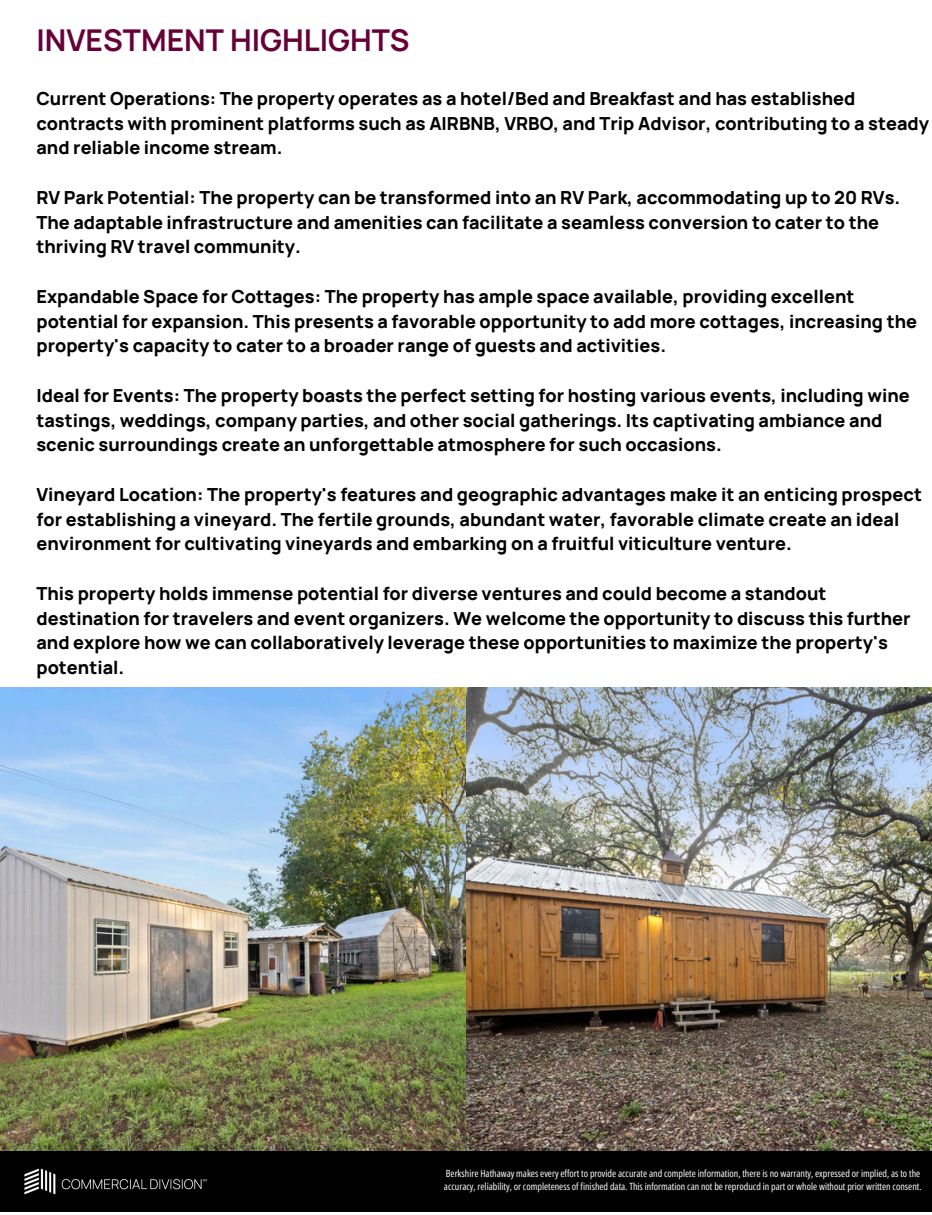
<style>
.page{position:relative;width:932px;height:1215px;background:#fff}
.page>*{position:absolute;margin:0;border:0;box-sizing:border-box;transform-origin:0 0}
.t1{font:700 30px "Manrope";color:#670038}
.t2{font:800 18px/24.8px "Manrope";color:#000}
.t3{font:9.9px "Open Sans Condensed";color:#fff}
</style>
<div class="page">
<div style="left:0;top:1150px;width:932px;height:62px;background:#000"></div>
<img style="left:5px;top:1150px;width:215px;height:45px">
<img style="left:0;top:688px;width:932px;height:462px">
<p class="t1" style="left:36px;top:19px;width:375px">INVESTMENT HIGHLIGHTS</p>
<h3 class="t2" style="left:36px;top:86px;width:894px">Current Operations: The property operates as a hotel/Bed and Breakfast and has established contracts with prominent platforms such as AIRBNB, VRBO, and Trip Advisor, contributing to a steady and reliable income stream.</h3>
<h3 class="t2" style="left:36px;top:185px;width:865px">RV Park Potential: The property can be transformed into an RV Park, accommodating up to 20 RVs.<br>The adaptable infrastructure and amenities can facilitate a seamless conversion to cater to the thriving RV travel community.</h3>
<h3 class="t2" style="left:36px;top:284px;width:882px">Expandable Space for Cottages: The property has ample space available, providing excellent potential for expansion. This presents a favorable opportunity to add more cottages, increasing the property's capacity to cater to a broader range of guests and activities.</h3>
<p class="t2" style="left:36px;top:383px;width:874px">Ideal for Events: The property boasts the perfect setting for hosting various events, including wine tastings, weddings, company parties, and other social gatherings. Its captivating ambiance and scenic surroundings create an unforgettable atmosphere for such occasions.</p>
<p class="t2" style="left:36px;top:482px;width:887px">Vineyard Location: The property's features and geographic advantages make it an enticing prospect for establishing a vineyard. The fertile grounds, abundant water, favorable climate create an ideal environment for cultivating vineyards and embarking on a fruitful viticulture venture.</p>
<p class="t2" style="left:36px;top:581px;width:875px">This property holds immense potential for diverse ventures and could become a standout destination for travelers and event organizers. We welcome the opportunity to discuss this further and explore how we can collaboratively leverage these opportunities to maximize the property's potential.</p>
<h3 class="t3" style="left:446px;top:1166px;width:476px">Berkshire Hathaway makes every effort to provide accurate and complete information, there is no warranty, expressed or implied, as to the</h3>
<h3 class="t3" style="left:444px;top:1180px;width:479px">accuracy, reliability, or completeness of finished data. This information can not be reproducd in part or whole without prior written consent.</h3>
</div>
